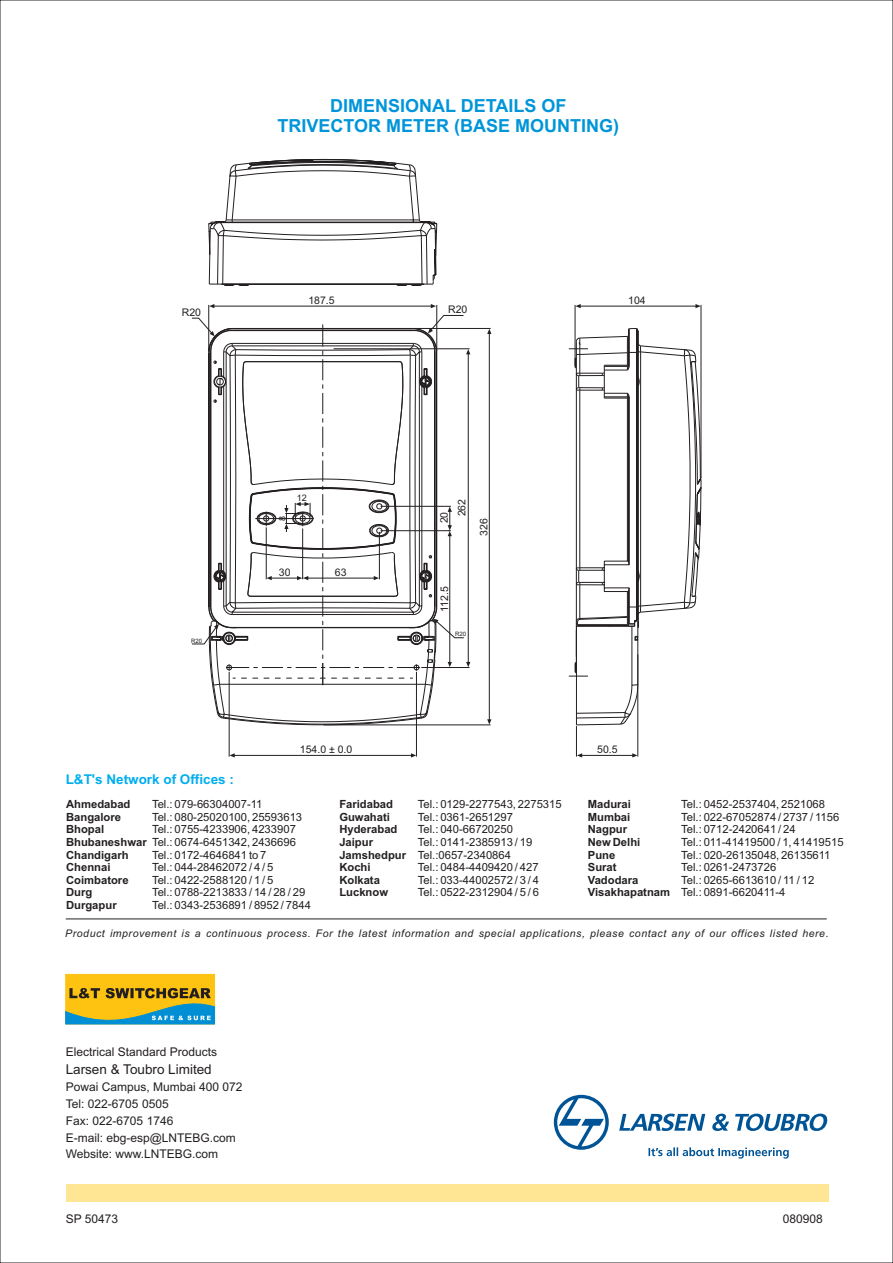
<style>
.page{position:relative;width:893px;height:1263px;background:#fff}
.page>*{position:absolute;margin:0;border:0;box-sizing:border-box;transform-origin:0 0}
.t1{font:700 18px/20.1px "Arial";color:#0095d9;text-align:center}
.t2{font:700 13.5px "Arial";color:#00aeef}
.t3{font:13.5px "Arial";color:#231f20}
.t4{font:12px/16.8px "Arial";color:#231f20}
.t5{font:11.25px/12.6px "Arial";color:#231f20}
.t6{font:700 11.25px "Arial";color:#231f20}
.t7{font:italic 10.5px "Arial";letter-spacing:.055em;color:#231f20}
.t8{font:10.5px/17.9px "Arial";color:#231f20}
.t9{font:9px "Arial";color:#231f20}
.t10{font:6px "Arial";color:#231f20}
.s1{font-weight:700}
</style>
<div class="page">
<svg style="left:65px;top:974px;width:150px;height:51px;background:#aea642"></svg>
<svg style="left:554px;top:1095px;width:55px;height:55px"></svg>
<svg style="left:648px;top:1147px;width:141px;height:11px"></svg>
<svg style="left:619px;top:1113px;width:209px;height:18px"></svg>
<div style="left:67px;top:1185px;width:762px;height:17px;background:#ffe694"></div>
<hr style="left:66px;top:918px;width:761px;height:1px;background:#231f20">
<svg style="left:575px;top:328px;width:126px;height:355px"></svg>
<svg style="left:208px;top:304px;width:483px;height:53px"></svg>
<svg style="left:576px;top:683px;width:62px;height:42px"></svg>
<svg style="left:683px;top:349px;width:19px;height:260px"></svg>
<svg style="left:575px;top:561px;width:66px;height:80px"></svg>
<svg style="left:626px;top:327px;width:16px;height:72px"></svg>
<svg style="left:208px;top:159px;width:230px;height:127px"></svg>
<hr style="left:213px;top:306px;width:220px;height:1px;background:#231f20">
<hr style="left:436px;top:305px;width:1px;height:46px;background:#231f20">
<hr style="left:208px;top:305px;width:1px;height:46px;background:#231f20">
<hr style="left:489px;top:333px;width:1px;height:387px;background:#231f20">
<hr style="left:323px;top:725px;width:168px;height:1px;background:#231f20">
<hr style="left:414px;top:328px;width:77px;height:1px;background:#231f20">
<hr style="left:579px;top:306px;width:118px;height:1px;background:#231f20">
<hr style="left:701px;top:305px;width:1px;height:173px;background:#231f20">
<hr style="left:575px;top:305px;width:1px;height:61px;background:#231f20">
<hr style="left:233px;top:755px;width:179px;height:1px;background:#231f20">
<hr style="left:416px;top:672px;width:1px;height:84px;background:#231f20">
<hr style="left:229px;top:672px;width:1px;height:84px;background:#231f20">
<svg style="left:569px;top:671px;width:19px;height:6px"></svg>
<svg style="left:569px;top:337px;width:34px;height:54px"></svg>
<hr style="left:581px;top:755px;width:53px;height:1px;background:#231f20">
<hr style="left:638px;top:654px;width:1px;height:102px;background:#231f20">
<hr style="left:576px;top:726px;width:1px;height:30px;background:#231f20">
<svg style="left:209px;top:304px;width:5px;height:4px"></svg>
<svg style="left:431px;top:304px;width:5px;height:4px"></svg>
<svg style="left:487px;top:329px;width:4px;height:5px"></svg>
<svg style="left:487px;top:719px;width:4px;height:5px"></svg>
<svg style="left:411px;top:753px;width:5px;height:4px"></svg>
<svg style="left:229px;top:753px;width:6px;height:4px"></svg>
<svg style="left:192px;top:315px;width:278px;height:410px"></svg>
<svg style="left:632px;top:753px;width:5px;height:4px"></svg>
<svg style="left:577px;top:753px;width:5px;height:4px"></svg>
<svg style="left:695px;top:304px;width:6px;height:4px"></svg>
<svg style="left:575px;top:304px;width:6px;height:4px"></svg>
<p class="t8" style="left:182px;top:304px;width:21px">R20</p>
<p class="t10" style="left:191px;top:638px;width:13px">R20</p>
<h1 class="t1" style="left:278px;top:98px;width:343px">DIMENSIONAL DETAILS OF<br>TRIVECTOR METER (BASE MOUNTING)</h1>
<p class="t8" style="left:308px;top:292px;width:28px">187.5</p>
<p class="t8" style="left:448px;top:302px;width:21px">R20</p>
<p class="t8" style="left:628px;top:292px;width:19px">104</p>
<p class="t9" style="left:279px;top:521px;width:7px;rotate:-90deg">8</p>
<p class="t9" style="left:297px;top:495px;width:12px">12</p>
<p class="t8" style="left:279px;top:564px;width:13px">30</p>
<p class="t8" style="left:335px;top:564px;width:13px">63</p>
<p class="t8" style="left:436px;top:516px;width:19px;text-indent:-7px;rotate:-90deg">20<br>262</p>
<p class="t8" style="left:476px;top:536px;width:19px;rotate:-90deg">326</p>
<p class="t8" style="left:436px;top:612px;width:27px;rotate:-90deg">112.5</p>
<p class="t10" style="left:455px;top:632px;width:13px">R20</p>
<p class="t8" style="left:300px;top:741px;width:54px">154.0 ± 0.0</p>
<p class="t8" style="left:597px;top:741px;width:22px">50.5</p>
<p class="t2" style="left:66px;top:774px;width:170px">L&amp;T's Network of Offices :</p>
<p class="t6" style="left:66px;top:800px;width:66px">Ahmedabad</p>
<p class="t5" style="left:152px;top:799px;width:112px">Tel.: 079-66304007-11</p>
<p class="t6" style="left:66px;top:813px;width:57px">Bangalore</p>
<p class="t5" style="left:152px;top:812px;width:152px">Tel.: 080-25020100, 25593613</p>
<p class="t6" style="left:66px;top:825px;width:40px">Bhopal</p>
<p class="t5" style="left:66px;top:824px;width:231px;text-align:justify;text-indent:86px">Tel.: 0755-4233906, 4233907<br><span class="s1">Bhubaneshwar</span> Tel.: 0674-6451342, 2436696<br><span class="s1">Chandigarh</span></p>
<p class="t5" style="left:152px;top:849px;width:116px">Tel.: 0172-4646841 to 7</p>
<p class="t6" style="left:66px;top:863px;width:46px">Chennai</p>
<p class="t5" style="left:152px;top:862px;width:123px">Tel.: 044-28462072 / 4 / 5</p>
<p class="t6" style="left:66px;top:875px;width:64px">Coimbatore</p>
<p class="t5" style="left:152px;top:874px;width:123px">Tel.: 0422-2588120 / 1 / 5</p>
<p class="t6" style="left:66px;top:888px;width:28px">Durg</p>
<p class="t5" style="left:152px;top:887px;width:155px">Tel.: 0788-2213833 / 14 / 28 / 29</p>
<p class="t6" style="left:66px;top:901px;width:52px">Durgapur</p>
<p class="t5" style="left:152px;top:900px;width:160px">Tel.: 0343-2536891 / 8952 / 7844</p>
<p class="t6" style="left:339px;top:800px;width:55px">Faridabad</p>
<p class="t5" style="left:418px;top:799px;width:145px">Tel.: 0129-2277543, 2275315</p>
<p class="t6" style="left:339px;top:813px;width:52px">Guwahati</p>
<p class="t5" style="left:418px;top:812px;width:97px">Tel.: 0361-2651297</p>
<p class="t6" style="left:339px;top:825px;width:60px">Hyderabad</p>
<p class="t5" style="left:418px;top:824px;width:97px">Tel.: 040-66720250</p>
<p class="t6" style="left:339px;top:838px;width:35px">Jaipur</p>
<p class="t5" style="left:339px;top:837px;width:195px;text-indent:79px">Tel.: 0141-2385913 / 19<br><span class="s1">Jamshedpur</span> Tel.:0657-2340864<br><span class="s1">Kochi</span></p>
<p class="t5" style="left:418px;top:862px;width:122px">Tel.: 0484-4409420 / 427</p>
<p class="t6" style="left:339px;top:875px;width:42px">Kolkata</p>
<p class="t5" style="left:418px;top:874px;width:123px">Tel.: 033-44002572 / 3 / 4</p>
<p class="t6" style="left:339px;top:888px;width:50px">Lucknow</p>
<p class="t5" style="left:418px;top:887px;width:123px">Tel.: 0522-2312904 / 5 / 6</p>
<p class="t6" style="left:588px;top:800px;width:45px">Madurai</p>
<p class="t5" style="left:681px;top:799px;width:145px">Tel.: 0452-2537404, 2521068</p>
<p class="t6" style="left:588px;top:813px;width:44px">Mumbai</p>
<p class="t5" style="left:681px;top:812px;width:160px">Tel.: 022-67052874 / 2737 / 1156</p>
<p class="t6" style="left:588px;top:825px;width:41px">Nagpur</p>
<p class="t5" style="left:681px;top:824px;width:116px">Tel.: 0712-2420641 / 24</p>
<p class="t6" style="left:588px;top:838px;width:54px">New Delhi</p>
<p class="t5" style="left:681px;top:837px;width:164px">Tel.: 011-41419500 / 1, 41419515</p>
<p class="t6" style="left:588px;top:850px;width:29px">Pune</p>
<p class="t5" style="left:681px;top:849px;width:151px">Tel.: 020-26135048, 26135611</p>
<p class="t6" style="left:588px;top:863px;width:30px">Surat</p>
<p class="t5" style="left:681px;top:862px;width:97px">Tel.: 0261-2473726</p>
<p class="t6" style="left:588px;top:875px;width:52px">Vadodara</p>
<p class="t5" style="left:588px;top:874px;width:228px;text-indent:93px">Tel.: 0265-6613610 / 11 / 12<br><span class="s1">Visakhapatnam</span> Tel.: 0891-6620411-4</p>
<p class="t7" style="left:65px;top:930px;width:765px">Product improvement is a continuous process. For the latest information and special applications, please contact any of our offices listed here.</p>
<p class="t4" style="left:66px;top:1044px;width:153px">Electrical Standard Products</p>
<p class="t3" style="left:66px;top:1064px;width:148px">Larsen &amp; Toubro Limited</p>
<p class="t4" style="left:66px;top:1080px;width:178px">Powai Campus, Mumbai 400 072<br>Tel: 022-6705 0505<br>Fax: 022-6705 1746<br>E-mail: ebg-esp@LNTEBG.com<br>Website: www.LNTEBG.com</p>
<p class="t4" style="left:66px;top:1211px;width:54px">SP 50473</p>
<p class="t4" style="left:783px;top:1211px;width:42px">080908</p>
</div>
